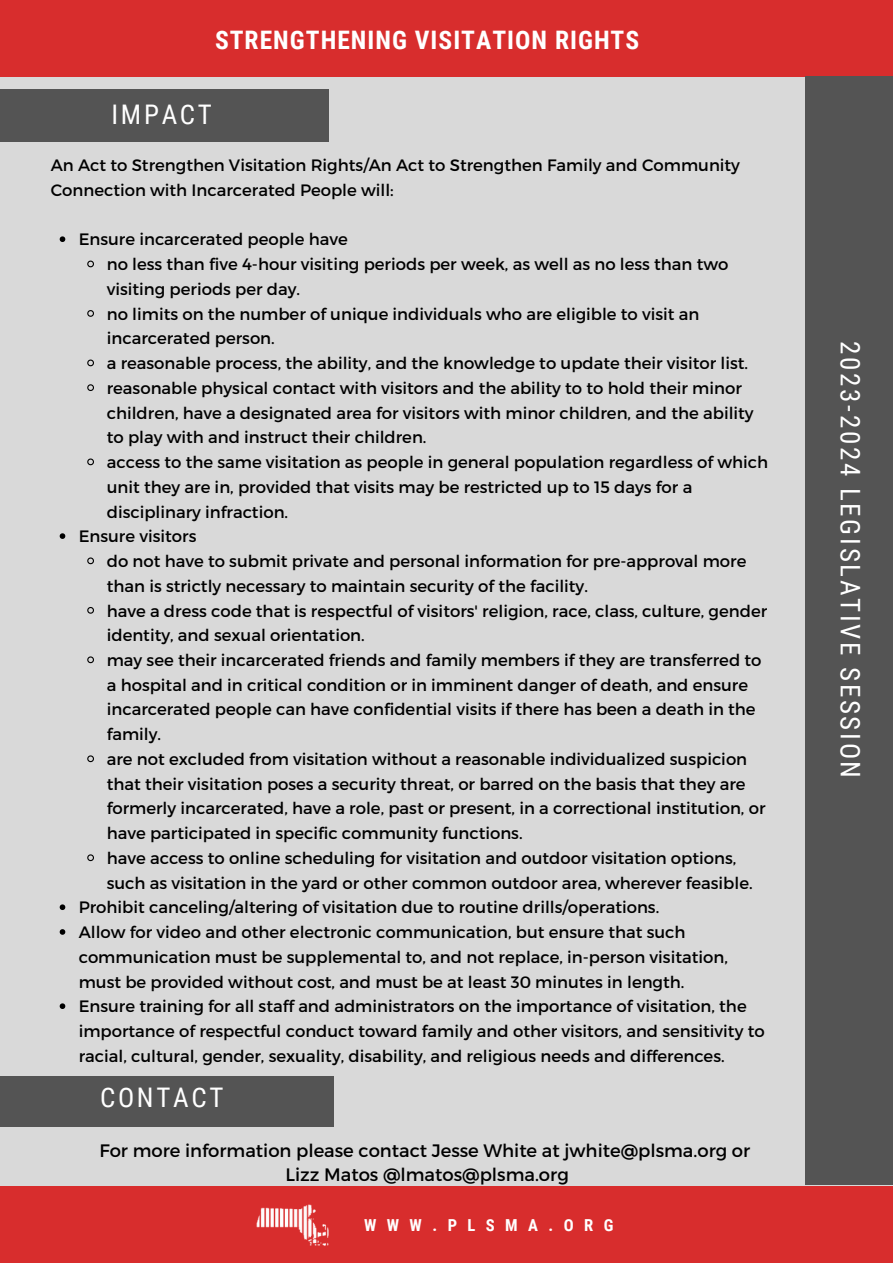
<style>
.page{position:relative;width:893px;height:1264px;background:#fff}
.page>*{position:absolute;margin:0;border:0;box-sizing:border-box;transform-origin:0 0}
.t1{font:27px "Roboto Condensed";letter-spacing:.1em;color:#fff}
.t2{font:700 25.5px "Roboto Condensed";letter-spacing:.04em;color:#fff}
.t3{font:18px/24.8px "Montserrat";color:#000;text-align:center}
.t4{font:16.5px/24.8px "Montserrat";color:#000}
.t5{font:700 16.5px "Roboto Condensed";letter-spacing:.63em;color:#fff}
</style>
<div class="page">
<div style="left:0;top:0;width:892px;height:1262px;background:#d9d9d9"></div>
<div style="left:0;top:0;width:892px;height:76px;background:#d82d2d"></div>
<div style="left:0;top:89px;width:328px;height:53px;background:#545454"></div>
<div style="left:804px;top:76px;width:88px;height:1109px;background:#545454"></div>
<div style="left:0;top:1185px;width:892px;height:77px;background:#d82d2d"></div>
<svg style="left:60px;top:236px;width:5px;height:6px"></svg>
<svg style="left:87px;top:260px;width:7px;height:8px"></svg>
<svg style="left:87px;top:310px;width:7px;height:7px"></svg>
<svg style="left:87px;top:359px;width:7px;height:8px"></svg>
<svg style="left:87px;top:384px;width:7px;height:7px"></svg>
<svg style="left:87px;top:458px;width:7px;height:8px"></svg>
<svg style="left:60px;top:533px;width:5px;height:6px"></svg>
<svg style="left:87px;top:557px;width:7px;height:8px"></svg>
<svg style="left:87px;top:607px;width:7px;height:7px"></svg>
<svg style="left:87px;top:656px;width:7px;height:8px"></svg>
<svg style="left:87px;top:755px;width:7px;height:8px"></svg>
<svg style="left:87px;top:854px;width:7px;height:8px"></svg>
<svg style="left:60px;top:904px;width:5px;height:6px"></svg>
<svg style="left:60px;top:929px;width:5px;height:5px"></svg>
<svg style="left:60px;top:1003px;width:5px;height:6px"></svg>
<img style="left:256px;top:1204px;width:73px;height:42px">
<div style="left:0;top:1076px;width:333px;height:50px;background:#545454"></div>
<h2 class="t2" style="left:215px;top:25px;width:425px">STRENGTHENING VISITATION RIGHTS</h2>
<h1 class="t1" style="left:111px;top:99px;width:102px">IMPACT</h1>
<p class="t4" style="left:51px;top:152px;width:690px">An Act to Strengthen Visitation Rights/An Act to Strengthen Family and Community<br>Connection with Incarcerated People will:</p>
<p class="t4" style="left:79px;top:226px;width:270px">Ensure incarcerated people have</p>
<p class="t4" style="left:107px;top:251px;width:623px">no less than five 4-hour visiting periods per week, as well as no less than two</p>
<p class="t4" style="left:107px;top:276px;width:195px">visiting periods per day.</p>
<p class="t4" style="left:107px;top:300px;width:594px">no limits on the number of unique individuals who are eligible to visit an</p>
<p class="t4" style="left:107px;top:325px;width:169px">incarcerated person.</p>
<p class="t4" style="left:107px;top:350px;width:642px">a reasonable process, the ability, and the knowledge to update their visitor list.</p>
<p class="t4" style="left:107px;top:375px;width:636px">reasonable physical contact with visitors and the ability to to hold their minor</p>
<p class="t4" style="left:107px;top:399px;width:648px">children, have a designated area for visitors with minor children, and the ability</p>
<p class="t4" style="left:107px;top:424px;width:321px">to play with and instruct their children.</p>
<p class="t4" style="left:107px;top:449px;width:662px">access to the same visitation as people in general population regardless of which</p>
<p class="t4" style="left:107px;top:473px;width:587px">unit they are in, provided that visits may be restricted up to 15 days for a</p>
<p class="t4" style="left:107px;top:498px;width:183px">disciplinary infraction.</p>
<p class="t4" style="left:79px;top:523px;width:119px">Ensure visitors</p>
<p class="t4" style="left:107px;top:548px;width:641px">do not have to submit private and personal information for pre-approval more</p>
<p class="t4" style="left:107px;top:572px;width:482px">than is strictly necessary to maintain security of the facility.</p>
<p class="t4" style="left:107px;top:597px;width:662px">have a dress code that is respectful of visitors' religion, race, class, culture, gender</p>
<p class="t4" style="left:107px;top:622px;width:259px">identity, and sexual orientation.</p>
<p class="t4" style="left:107px;top:647px;width:656px">may see their incarcerated friends and family members if they are transferred to</p>
<p class="t4" style="left:107px;top:671px;width:642px">a hospital and in critical condition or in imminent danger of death, and ensure</p>
<p class="t4" style="left:107px;top:696px;width:650px">incarcerated people can have confidential visits if there has been a death in the</p>
<p class="t4" style="left:107px;top:721px;width:56px">family.</p>
<p class="t4" style="left:107px;top:746px;width:642px">are not excluded from visitation without a reasonable individualized suspicion</p>
<p class="t4" style="left:107px;top:770px;width:640px">that their visitation poses a security threat, or barred on the basis that they are</p>
<p class="t4" style="left:107px;top:795px;width:660px">formerly incarcerated, have a role, past or present, in a correctional institution, or</p>
<p class="t4" style="left:107px;top:820px;width:417px">have participated in specific community functions.</p>
<p class="t4" style="left:107px;top:844px;width:631px">have access to online scheduling for visitation and outdoor visitation options,</p>
<p class="t4" style="left:107px;top:869px;width:647px">such as visitation in the yard or other common outdoor area, wherever feasible.</p>
<p class="t4" style="left:79px;top:894px;width:582px">Prohibit canceling/altering of visitation due to routine drills/operations.</p>
<p class="t4" style="left:79px;top:919px;width:608px">Allow for video and other electronic communication, but ensure that such</p>
<p class="t4" style="left:79px;top:943px;width:650px">communication must be supplemental to, and not replace, in-person visitation,</p>
<p class="t4" style="left:79px;top:968px;width:607px">must be provided without cost, and must be at least 30 minutes in length.</p>
<p class="t4" style="left:79px;top:993px;width:669px">Ensure training for all staff and administrators on the importance of visitation, the</p>
<p class="t4" style="left:79px;top:1018px;width:687px">importance of respectful conduct toward family and other visitors, and sensitivity to</p>
<p class="t4" style="left:79px;top:1042px;width:647px">racial, cultural, gender, sexuality, disability, and religious needs and differences.</p>
<h1 class="t1" style="left:100px;top:1082px;width:125px">CONTACT</h1>
<p class="t3" style="left:99px;top:1136px;width:652px">For more information please contact Jesse White at jwhite@plsma.org or<br>Lizz Matos @lmatos@plsma.org</p>
<p class="t5" style="left:364px;top:1215px;width:251px">WWW.PLSMA.ORG</p>
<h1 class="t1" style="left:865px;top:341px;width:438px;rotate:90deg">2023-2024 LEGISLATIVE SESSION</h1>
</div>
